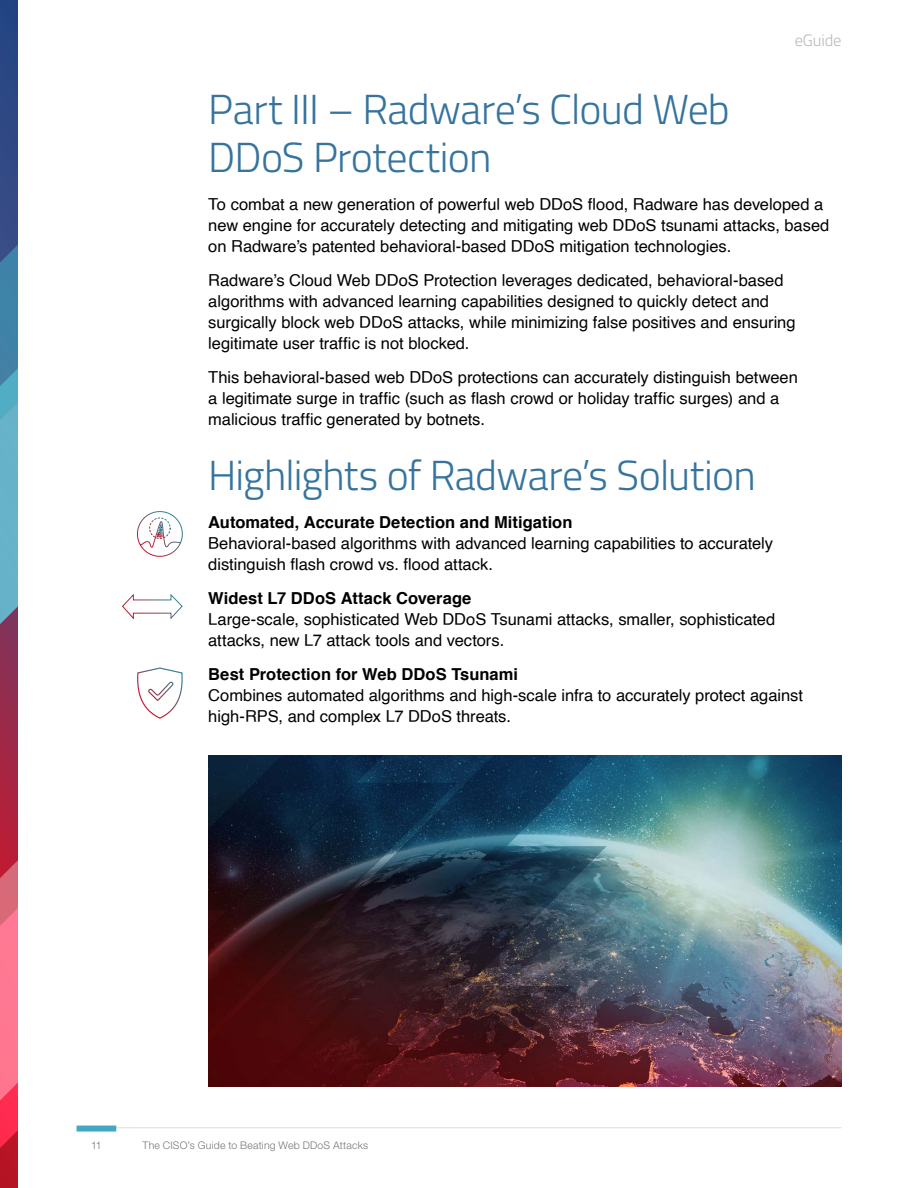
<style>
.page{position:relative;width:918px;height:1188px;background:#fff}
.page>*{position:absolute;margin:0;border:0;box-sizing:border-box;transform-origin:0 0}
.t1{font:300 42px/48px "Titillium Web";letter-spacing:-.015em;color:#36749d}
.t2{font:16.5px/21px "Helvetica";color:#000}
.t3{font:700 16.5px "Helvetica";letter-spacing:.005em;color:#000}
.t4{font:300 16.5px "Titillium Web";letter-spacing:-.01em;color:#bababa}
.t5{font:300 10.5px "Helvetica Neue";letter-spacing:.02em;color:#767676}
</style>
<div class="page">
<svg style="left:137px;top:511px;width:46px;height:46px"></svg>
<div style="left:149px;top:518px;width:22px;height:21px;border:1px dashed #fff;border-radius:50%"></div>
<svg style="left:122px;top:594px;width:61px;height:25px"></svg>
<svg style="left:137px;top:667px;width:46px;height:52px"></svg>
<img style="left:208px;top:755px;width:633px;height:331px">
<hr style="left:77px;top:1127px;width:764px;height:1px;background:#dcdcdc">
<div style="left:77px;top:1126px;width:39px;height:6px;background:#41aac1"></div>
<svg style="left:0;top:0;width:17px;height:1188px;background:#856184"></svg>
<p class="t4" style="left:795px;top:29px;width:48px">eGuide</p>
<h1 class="t1" style="left:208px;top:83px;width:523px">Part III – Radware’s Cloud Web<br>DDoS Protection</h1>
<p class="t2" style="left:208px;top:194px;width:623px">To combat a new generation of powerful web DDoS flood, Radware has developed a new engine for accurately detecting and mitigating web DDoS tsunami attacks, based on Radware’s patented behavioral-based DDoS mitigation technologies.</p>
<p class="t2" style="left:208px;top:270px;width:589px">Radware’s Cloud Web DDoS Protection leverages dedicated, behavioral-based algorithms with advanced learning capabilities designed to quickly detect and surgically block web DDoS attacks, while minimizing false positives and ensuring legitimate user traffic is not blocked.</p>
<p class="t2" style="left:208px;top:367px;width:591px">This behavioral-based web DDoS protections can accurately distinguish between a legitimate surge in traffic (such as flash crowd or holiday traffic surges) and a malicious traffic generated by botnets.</p>
<h1 class="t1" style="left:208px;top:449px;width:549px">Highlights of Radware’s Solution</h1>
<p class="t3" style="left:208px;top:512px;width:366px">Automated, Accurate Detection and Mitigation</p>
<p class="t2" style="left:208px;top:533px;width:566px">Behavioral-based algorithms with advanced learning capabilities to accurately distinguish flash crowd vs. flood attack.</p>
<p class="t3" style="left:208px;top:588px;width:265px">Widest L7 DDoS Attack Coverage</p>
<p class="t2" style="left:208px;top:609px;width:569px">Large-scale, sophisticated Web DDoS Tsunami attacks, smaller, sophisticated attacks, new L7 attack tools and vectors.</p>
<p class="t3" style="left:208px;top:664px;width:311px">Best Protection for Web DDoS Tsunami</p>
<p class="t2" style="left:208px;top:685px;width:596px">Combines automated algorithms and high-scale infra to accurately protect against high-RPS, and complex L7 DDoS threats.</p>
<p class="t5" style="left:91px;top:1139px;width:12px">11</p>
<p class="t5" style="left:143px;top:1139px;width:227px">The CISO’s Guide to Beating Web DDoS Attacks</p>
</div>
